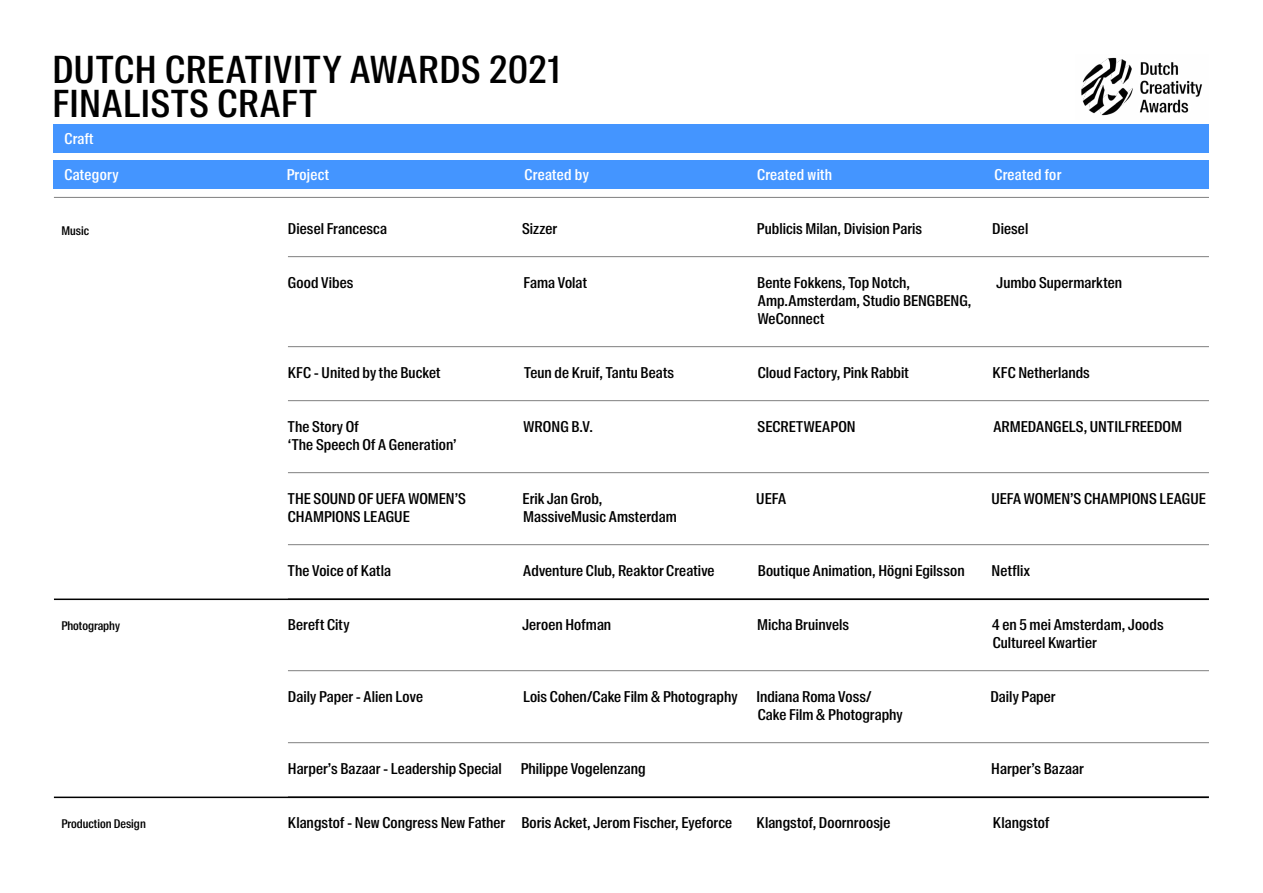
<style>
.page{position:relative;width:1263px;height:893px;background:#fff}
.page>*{position:absolute;margin:0;border:0;box-sizing:border-box;transform-origin:0 0}
.t1{font:500 37.5px/34.5px "Suisse Intl Condensed";letter-spacing:.025em;color:#000}
.t2{font:500 15px/18px "Suisse Intl Condensed";letter-spacing:.005em;color:#000}
.t3{font:500 15px "Suisse Intl Condensed";letter-spacing:.02em;color:#fff}
.t4{font:500 12px "Suisse Intl Condensed";color:#000}
</style>
<div class="page">
<div style="left:54px;top:125px;width:1155px;height:28px;background:#4495ff"></div>
<div style="left:54px;top:161px;width:1155px;height:28px;background:#4495ff"></div>
<hr style="left:54px;top:197px;width:1155px;height:1px;background:#808080">
<hr style="left:288px;top:256px;width:921px;height:1px;background:#808080">
<hr style="left:288px;top:346px;width:921px;height:1px;background:#808080">
<hr style="left:288px;top:400px;width:921px;height:1px;background:#808080">
<hr style="left:288px;top:472px;width:921px;height:1px;background:#808080">
<hr style="left:288px;top:544px;width:921px;height:1px;background:#808080">
<hr style="left:288px;top:598px;width:921px;height:1px;background:#808080">
<hr style="left:288px;top:670px;width:921px;height:1px;background:#808080">
<hr style="left:288px;top:742px;width:921px;height:1px;background:#808080">
<hr style="left:288px;top:796px;width:921px;height:1px;background:#808080">
<img style="left:1081px;top:57px;width:122px;height:59px">
<hr style="left:54px;top:599px;width:1155px;height:1px;background:#000">
<hr style="left:54px;top:797px;width:1155px;height:1px;background:#000">
<h1 class="t1" style="left:52px;top:52px;width:509px">DUTCH CREATIVITY AWARDS 2021<br>FINALISTS CRAFT</h1>
<p class="t3" style="left:64px;top:130px;width:31px">Craft</p>
<p class="t3" style="left:64px;top:166px;width:56px">Category</p>
<p class="t3" style="left:287px;top:166px;width:44px">Project</p>
<p class="t3" style="left:524px;top:166px;width:66px">Created by</p>
<p class="t3" style="left:757px;top:166px;width:76px">Created with</p>
<p class="t3" style="left:994px;top:166px;width:68px">Created for</p>
<p class="t4" style="left:61px;top:224px;width:29px">Music</p>
<p class="t2" style="left:288px;top:220px;width:101px">Diesel Francesca</p>
<p class="t2" style="left:522px;top:220px;width:37px">Sizzer</p>
<p class="t2" style="left:757px;top:220px;width:167px">Publicis Milan, Division Paris</p>
<p class="t2" style="left:992px;top:220px;width:38px">Diesel</p>
<p class="t2" style="left:288px;top:274px;width:67px">Good Vibes</p>
<p class="t2" style="left:524px;top:274px;width:65px">Fama Volat</p>
<p class="t2" style="left:757px;top:274px;width:155px">Bente Fokkens, Top Notch,</p>
<p class="t2" style="left:996px;top:274px;width:127px">Jumbo Supermarkten</p>
<p class="t2" style="left:758px;top:292px;width:215px">Amp.Amsterdam, Studio BENGBENG,<br>WeConnect</p>
<p class="t2" style="left:288px;top:364px;width:154px">KFC - United by the Bucket</p>
<p class="t2" style="left:524px;top:364px;width:151px">Teun de Kruif, Tantu Beats</p>
<p class="t2" style="left:758px;top:364px;width:153px">Cloud Factory, Pink Rabbit</p>
<p class="t2" style="left:992px;top:364px;width:99px">KFC Netherlands</p>
<p class="t2" style="left:288px;top:418px;width:72px">The Story Of</p>
<p class="t2" style="left:524px;top:418px;width:71px">WRONG B.V.</p>
<p class="t2" style="left:758px;top:418px;width:100px">SECRETWEAPON</p>
<p class="t2" style="left:993px;top:418px;width:190px">ARMEDANGELS, UNTILFREEDOM</p>
<p class="t2" style="left:288px;top:436px;width:170px">‘The Speech Of A Generation’</p>
<p class="t2" style="left:288px;top:490px;width:179px">THE SOUND OF UEFA WOMEN’S</p>
<p class="t2" style="left:523px;top:490px;width:81px">Erik Jan Grob,</p>
<p class="t2" style="left:756px;top:490px;width:31px">UEFA</p>
<p class="t2" style="left:991px;top:490px;width:216px">UEFA WOMEN’S CHAMPIONS LEAGUE</p>
<p class="t2" style="left:288px;top:508px;width:123px">CHAMPIONS LEAGUE</p>
<p class="t2" style="left:523px;top:508px;width:155px">MassiveMusic Amsterdam</p>
<p class="t2" style="left:288px;top:562px;width:104px">The Voice of Katla</p>
<p class="t2" style="left:523px;top:562px;width:193px">Adventure Club, Reaktor Creative</p>
<p class="t2" style="left:758px;top:562px;width:208px">Boutique Animation, Högni Egilsson</p>
<p class="t2" style="left:992px;top:562px;width:40px">Netflix</p>
<p class="t4" style="left:61px;top:619px;width:60px">Photography</p>
<p class="t2" style="left:288px;top:616px;width:63px">Bereft City</p>
<p class="t2" style="left:522px;top:616px;width:90px">Jeroen Hofman</p>
<p class="t2" style="left:757px;top:616px;width:93px">Micha Bruinvels</p>
<p class="t2" style="left:992px;top:616px;width:173px">4 en 5 mei Amsterdam, Joods<br>Cultureel Kwartier</p>
<p class="t2" style="left:288px;top:688px;width:137px">Daily Paper - Alien Love</p>
<p class="t2" style="left:523px;top:688px;width:216px">Lois Cohen/Cake Film &amp; Photography</p>
<p class="t2" style="left:756px;top:688px;width:117px">Indiana Roma Voss/</p>
<p class="t2" style="left:990px;top:688px;width:67px">Daily Paper</p>
<p class="t2" style="left:758px;top:706px;width:146px">Cake Film &amp; Photography</p>
<p class="t2" style="left:288px;top:760px;width:215px">Harper’s Bazaar - Leadership Special</p>
<p class="t2" style="left:521px;top:760px;width:126px">Philippe Vogelenzang</p>
<p class="t2" style="left:991px;top:760px;width:94px">Harper’s Bazaar</p>
<p class="t4" style="left:62px;top:816px;width:86px">Production Design</p>
<p class="t2" style="left:288px;top:814px;width:446px">Klangstof - New Congress New Father Boris Acket, Jerom Fischer, Eyeforce</p>
<p class="t2" style="left:757px;top:814px;width:135px">Klangstof, Doornroosje</p>
<p class="t2" style="left:993px;top:814px;width:58px">Klangstof</p>
</div>
